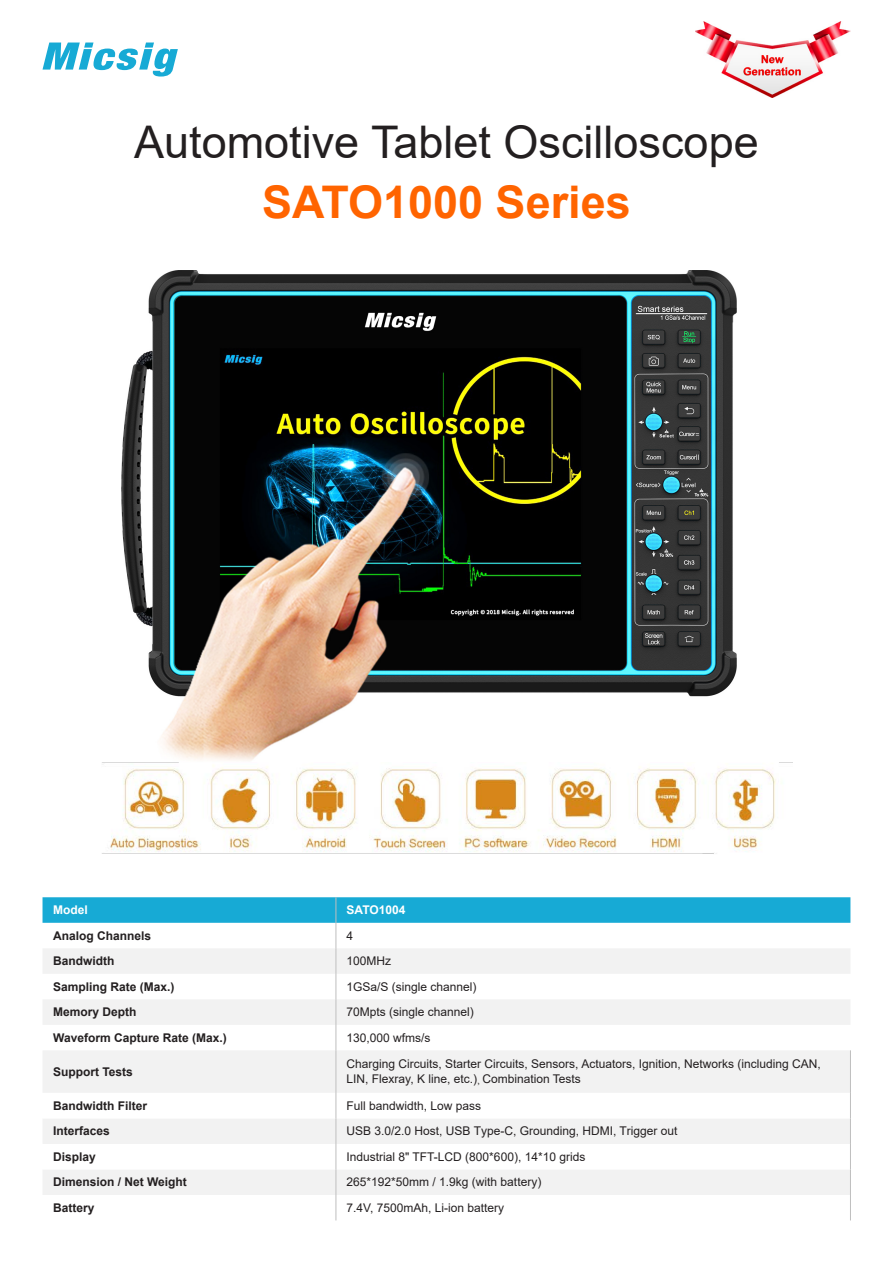
<style>
.page{position:relative;width:893px;height:1263px;background:#fff}
.page>*{position:absolute;margin:0;border:0;box-sizing:border-box;transform-origin:0 0}
.t1{font:45px "Arial";color:#231f20}
.t2{font:700 45px "Arial";color:#ff6400}
.t3{font:12px/15px "Arial";color:#231f20}
.t4{font:700 12px "Arial";color:#231f20}
.t5{font:700 12px "Arial";color:#fff}
.s1{font-family:"Adobe Song Std";font-weight:300}
</style>
<div class="page">
<img style="left:122px;top:271px;width:615px;height:490px">
<svg style="left:43px;top:43px;width:135px;height:34px"></svg>
<div style="left:43px;top:1050px;width:807px;height:43px;background:#f2f2f2"></div>
<svg style="left:43px;top:1093px;width:807px;height:127px"></svg>
<svg style="left:43px;top:897px;width:807px;height:153px"></svg>
<hr style="left:336px;top:1050px;width:1px;height:43px;background:#bfbfbf">
<hr style="left:850px;top:1050px;width:1px;height:43px;background:#bfbfbf">
<svg style="left:336px;top:1093px;width:1px;height:127px"></svg>
<svg style="left:850px;top:1093px;width:1px;height:127px"></svg>
<img style="left:696px;top:21px;width:154px;height:77px">
<img style="left:102px;top:762px;width:691px;height:92px">
<p class="t1" style="left:134px;top:111px;width:626px">Automotive Tablet Oscilloscope</p>
<p class="t2" style="left:262px;top:170px;width:370px">SATO1000 Series</p>
<p class="t5" style="left:53px;top:902px;width:36px">Model</p>
<p class="t5" style="left:347px;top:902px;width:60px">SATO1004</p>
<p class="t4" style="left:53px;top:927px;width:100px">Analog Channels</p>
<p class="t3" style="left:347px;top:928px;width:8px">4</p>
<p class="t4" style="left:53px;top:953px;width:63px">Bandwidth</p>
<p class="t3" style="left:347px;top:953px;width:46px">100MHz</p>
<p class="t4" style="left:53px;top:978px;width:123px">Sampling Rate (Max.)</p>
<p class="t3" style="left:347px;top:979px;width:132px">1GSa/S (single channel)</p>
<p class="t4" style="left:53px;top:1004px;width:85px">Memory Depth</p>
<p class="t3" style="left:347px;top:1004px;width:129px">70Mpts (single channel)</p>
<p class="t4" style="left:53px;top:1029px;width:175px">Waveform Capture Rate (Max.)</p>
<p class="t3" style="left:347px;top:1030px;width:86px">130,000 wfms/s</p>
<p class="t4" style="left:53px;top:1063px;width:81px">Support Tests</p>
<p class="t3" style="left:347px;top:1056px;width:476px">Charging Circuits, Starter Circuits, Sensors, Actuators, Ignition, Networks (including CAN,<br>LIN, Flexray, K line, etc.)<span class="s1">,</span> Combination Tests</p>
<p class="t4" style="left:53px;top:1097px;width:96px">Bandwidth Filter</p>
<p class="t3" style="left:347px;top:1098px;width:136px">Full bandwidth, Low pass</p>
<p class="t4" style="left:53px;top:1123px;width:58px">Interfaces</p>
<p class="t3" style="left:347px;top:1124px;width:333px">USB 3.0/2.0 Host, USB Type-C, Grounding, HDMI, Trigger out</p>
<p class="t4" style="left:53px;top:1148px;width:44px">Display</p>
<p class="t3" style="left:347px;top:1149px;width:240px">Industrial 8" TFT-LCD (800*600), 14*10 grids</p>
<p class="t4" style="left:53px;top:1174px;width:135px">Dimension / Net Weight</p>
<p class="t3" style="left:347px;top:1175px;width:196px">265*192*50mm / 1.9kg (with battery)</p>
<p class="t4" style="left:53px;top:1199px;width:43px">Battery</p>
<p class="t3" style="left:347px;top:1200px;width:159px">7.4V, 7500mAh, Li-ion battery</p>
</div>
